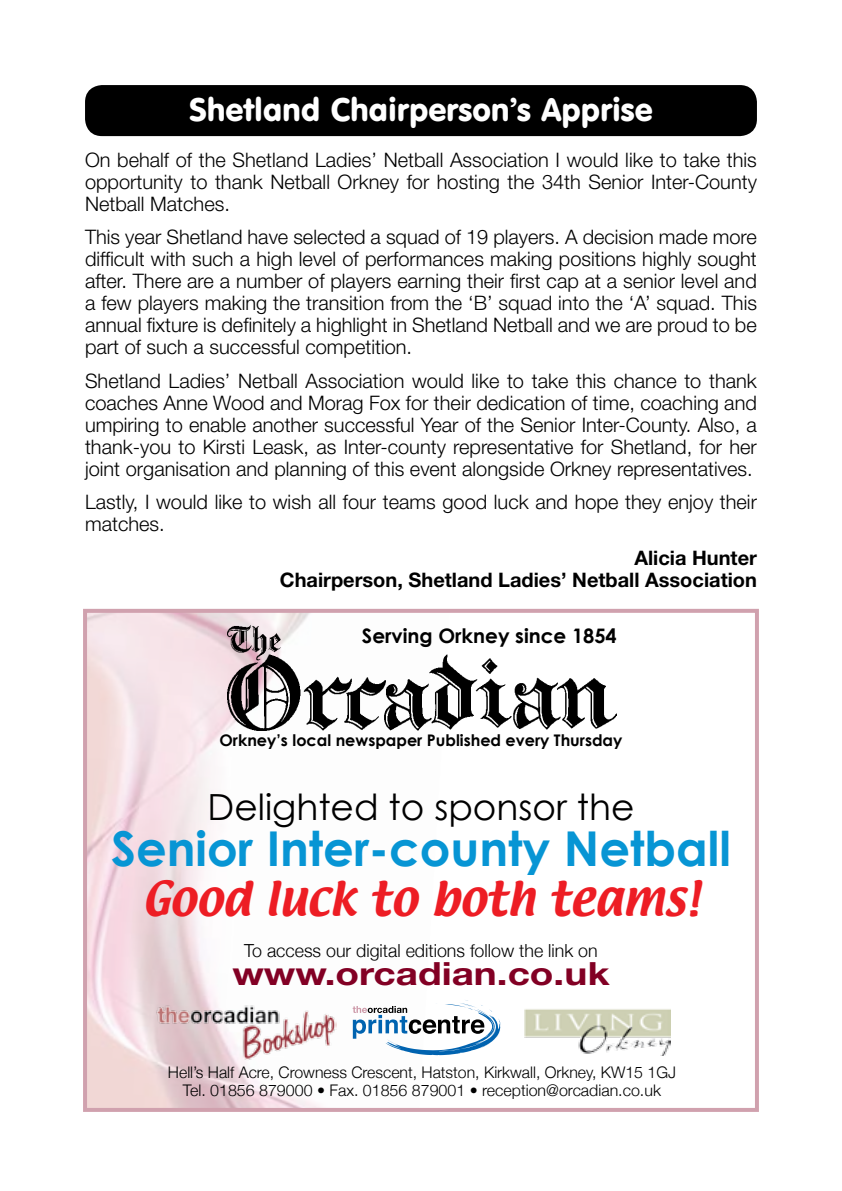
<style>
.page{position:relative;width:842px;height:1191px;background:#fff}
.page>*{position:absolute;margin:0;border:0;box-sizing:border-box;transform-origin:0 0}
.t1{font:700 48px "Century Gothic";color:#0795d4}
.t2{font:42px "Textile";color:#ed1d24}
.t3{font:36px "Century Gothic";color:#000}
.t4{font:32px "VAG Rounded BT";color:#fff}
.t5{font:700 32px "Helvetica Neue";color:#820024;scale:1.21 1}
.t6{font:300 20px/22px "Helvetica Neue LT Std";color:#000;text-align:justify}
.t7{font:700 20px/22px "Helvetica Neue LT Std";color:#000;text-align:right}
.t8{font:700 20px "Century Gothic";color:#000}
.t9{font:300 18px "Helvetica Neue";color:#000}
.t10{font:300 16px/18px "Helvetica Neue";color:#000;text-align:center}
.t11{font:700 16px "Century Gothic";color:#000}
</style>
<div class="page">
<img style="left:88px;top:614px;width:356px;height:493px">
<div style="left:85px;top:85px;width:672px;height:51px;background:#000;border-radius:17px"></div>
<img style="left:155px;top:1001px;width:182px;height:63px">
<svg style="left:353px;top:999px;width:148px;height:56px"></svg>
<img style="left:524px;top:1009px;width:147px;height:46px">
<img style="left:227px;top:625px;width:390px;height:105px">
<h3 class="t4" style="left:189px;top:89px;width:465px">Shetland Chairperson’s Apprise</h3>
<p class="t6" style="left:85px;top:148px;width:673px">On behalf of the Shetland Ladies’ Netball Association I would like to take this opportunity to thank Netball Orkney for hosting the 34th Senior Inter-County Netball Matches.</p>
<p class="t6" style="left:85px;top:226px;width:673px">This year Shetland have selected a squad of 19 players. A decision made more difficult with such a high level of performances making positions highly sought after. There are a number of players earning their first cap at a senior level and a few players making the transition from the ‘B’ squad into the ‘A’ squad. This annual fixture is definitely a highlight in Shetland Netball and we are proud to be part of such a successful competition.</p>
<p class="t6" style="left:85px;top:369px;width:673px">Shetland Ladies’ Netball Association would like to take this chance to thank coaches Anne Wood and Morag Fox for their dedication of time, coaching and umpiring to enable another successful Year of the Senior Inter-County. Also, a thank-you to Kirsti Leask, as Inter-county representative for Shetland, for her joint organisation and planning of this event alongside Orkney representatives.</p>
<p class="t6" style="left:85px;top:491px;width:673px">Lastly, I would like to wish all four teams good luck and hope they enjoy their matches.</p>
<p class="t7" style="left:280px;top:546px;width:478px">Alicia Hunter<br>Chairperson, Shetland Ladies’ Netball Association</p>
<p class="t8" style="left:362px;top:623px;width:256px">Serving Orkney since 1854</p>
<p class="t11" style="left:220px;top:730px;width:404px">Orkney’s local newspaper Published every Thursday</p>
<h3 class="t3" style="left:208px;top:785px;width:428px">Delighted to sponsor the</h3>
<h1 class="t1" style="left:111px;top:819px;width:621px">Senior Inter-county Netball</h1>
<h2 class="t2" style="left:142px;top:869px;width:559px">Good luck to both teams!</h2>
<p class="t9" style="left:244px;top:939px;width:355px">To access our digital editions follow the link on</p>
<h3 class="t5" style="left:232px;top:954px;width:313px">www.orcadian.co.uk</h3>
<p class="t10" style="left:168px;top:1062px;width:509px">Hell’s Half Acre, Crowness Crescent, Hatston, Kirkwall, Orkney, KW15 1GJ<br>Tel. 01856 879000 • Fax. 01856 879001 • reception@orcadian.co.uk</p>
</div>
